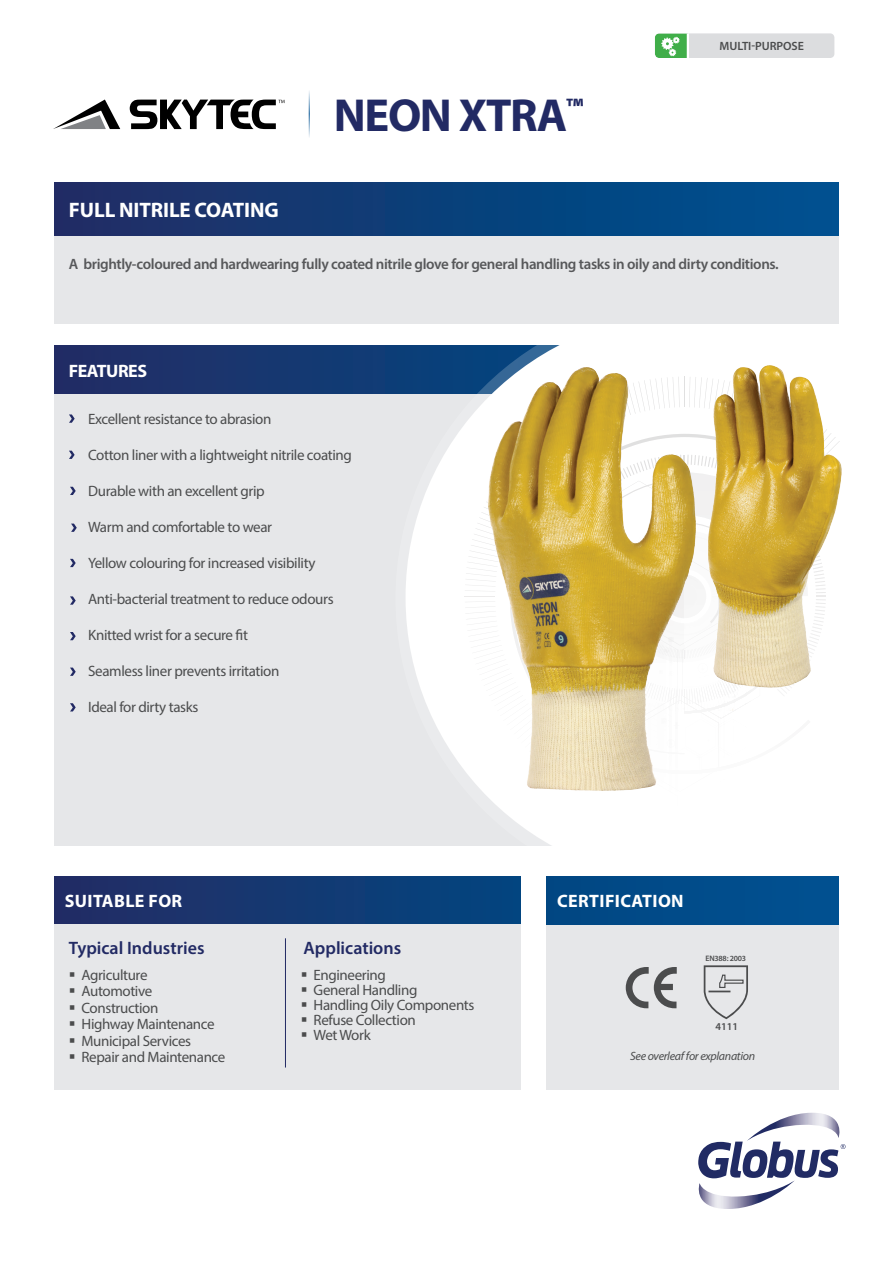
<style>
.page{position:relative;width:893px;height:1263px;background:#fff}
.page>*{position:absolute;margin:0;border:0;box-sizing:border-box;transform-origin:0 0}
.t1{font:700 46.5px "Myriad Pro";letter-spacing:-.03em;color:#222a64}
.Body_Copy{font:700 21px "Myriad Pro";letter-spacing:-.005em;color:#fff}
.Body_Copy-2{font:600 18px "Myriad Pro";color:#222a64}
.Body_Copy-3{font:700 18px "Myriad Pro";letter-spacing:.02em;color:#fff}
.Body_Copy-4{font:700 18px "Myriad Pro";letter-spacing:-.025em;color:#fff}
.Body_Copy-5{font:15px "Myriad Pro";letter-spacing:-.025em;color:#4b4c4d}
.t2{font:600 15px "Myriad Pro";letter-spacing:-.025em;color:#57585a}
.Body_Copy-6{font:italic 12px "Myriad Pro";letter-spacing:-.025em;color:#4b4c4d}
.t3{font:600 12px "Myriad Pro";letter-spacing:-.005em;color:#4b4c4d}
.t4{font:600 10.5px "Myriad Pro";color:#4b4c4d}
.t5{font:600 7.95px "Myriad Pro";letter-spacing:-.025em;color:#4b4c4d}
</style>
<div class="page">
<div style="left:54px;top:393px;width:473px;height:333px;background:#e6e7e9"></div>
<div style="left:54px;top:721px;width:580px;height:124px;background:#e6e7e9"></div>
<div style="left:54px;top:346px;width:586px;height:48px;background:#1b356e"></div>
<div style="left:546px;top:924px;width:293px;height:166px;background:#e6e7e9"></div>
<div style="left:54px;top:924px;width:467px;height:166px;background:#e6e7e9"></div>
<svg style="left:395px;top:323px;width:447px;height:523px;fill:#fff"></svg>
<hr style="left:285px;top:938px;width:1px;height:129px;background:#222a64">
<div style="left:54px;top:876px;width:467px;height:48px;background:linear-gradient(to right,#242c64,#034580)"></div>
<div style="left:635px;top:669px;width:9px;height:177px;background:#fff"></div>
<div style="left:618px;top:593px;width:18px;height:253px;background:#fff"></div>
<hr style="left:675px;top:687px;width:3px;height:159px;background:#231f20">
<hr style="left:669px;top:637px;width:3px;height:209px;background:#231f20">
<div style="left:658px;top:649px;width:8px;height:197px;background:#fff"></div>
<div style="left:646px;top:642px;width:18px;height:204px;background:#fff"></div>
<svg style="left:465px;top:377px;width:375px;height:449px"></svg>
<hr style="left:734px;top:588px;width:1px;height:128px;background:#231f20;border-radius:50%">
<hr style="left:733px;top:593px;width:1px;height:159px;background:#231f20;border-radius:50%">
<svg style="left:569px;top:548px;width:114px;height:114px;background:#cca83b"></svg>
<svg style="left:634px;top:703px;width:114px;height:114px"></svg>
<svg style="left:698px;top:1113px;width:148px;height:96px"></svg>
<div style="left:546px;top:876px;width:293px;height:49px;background:#014c8a"></div>
<div style="left:54px;top:183px;width:785px;height:53px;background:linear-gradient(to right,#202c64,#005291)"></div>
<div style="left:54px;top:236px;width:785px;height:87px;background:#e6e7e9"></div>
<svg style="left:69px;top:451px;width:6px;height:8px"></svg>
<svg style="left:69px;top:414px;width:6px;height:9px"></svg>
<svg style="left:704px;top:965px;width:44px;height:54px"></svg>
<svg style="left:626px;top:967px;width:51px;height:41px"></svg>
<svg style="left:70px;top:487px;width:6px;height:8px"></svg>
<svg style="left:71px;top:524px;width:6px;height:8px"></svg>
<svg style="left:70px;top:559px;width:6px;height:8px"></svg>
<svg style="left:70px;top:596px;width:6px;height:9px"></svg>
<svg style="left:70px;top:632px;width:6px;height:8px"></svg>
<svg style="left:70px;top:668px;width:6px;height:8px"></svg>
<svg style="left:70px;top:703px;width:6px;height:8px"></svg>
<svg style="left:53px;top:100px;width:67px;height:29px"></svg>
<svg style="left:130px;top:100px;width:155px;height:29px"></svg>
<hr style="left:309px;top:88px;width:1px;height:50px;background:#005292">
<div style="left:653px;top:32px;width:183px;height:27px;background:#dcdddf;border-radius:6px"></div>
<div style="left:652px;top:30px;width:185px;height:31px;border:3px solid #fff;border-radius:6px"></div>
<svg style="left:655px;top:33px;width:35px;height:25px"></svg>
<img style="left:550px;top:367px;width:37px;height:25px">
<img style="left:753px;top:365px;width:15px;height:30px">
<p class="Body_Copy" style="left:69px;top:196px;width:211px">FULL NITRILE COATING</p>
<p class="t1" style="left:334px;top:85px;width:251px">NEON XTRA<sup>™</sup></p>
<p class="t3" style="left:719px;top:39px;width:86px">MULTI-PURPOSE</p>
<p class="t2" style="left:69px;top:254px;width:712px">A brightly-coloured and hardwearing fully coated nitrile glove for general handling tasks in oily and dirty conditions.</p>
<p class="Body_Copy-4" style="left:69px;top:360px;width:80px">FEATURES</p>
<p class="Body_Copy-5" style="left:88px;top:409px;width:185px">Excellent resistance to abrasion</p>
<p class="Body_Copy-5" style="left:88px;top:445px;width:265px">Cotton liner with a lightweight nitrile coating</p>
<p class="Body_Copy-5" style="left:88px;top:481px;width:178px">Durable with an excellent grip</p>
<p class="Body_Copy-5" style="left:88px;top:517px;width:186px">Warm and comfortable to wear</p>
<p class="Body_Copy-5" style="left:88px;top:553px;width:229px">Yellow colouring for increased visibility</p>
<p class="Body_Copy-5" style="left:88px;top:589px;width:247px">Anti-bacterial treatment to reduce odours</p>
<p class="Body_Copy-5" style="left:88px;top:625px;width:161px">Knitted wrist for a secure fit</p>
<p class="Body_Copy-5" style="left:88px;top:661px;width:193px">Seamless liner prevents irritation</p>
<p class="Body_Copy-5" style="left:88px;top:697px;width:112px">Ideal for dirty tasks</p>
<p class="Body_Copy-3" style="left:65px;top:889px;width:119px">SUITABLE FOR</p>
<p class="Body_Copy-3" style="left:557px;top:889px;width:128px">CERTIFICATION</p>
<p class="Body_Copy-2" style="left:69px;top:936px;width:137px">Typical Industries</p>
<p class="Body_Copy-5" style="left:81px;top:965px;width:68px">Agriculture</p>
<p class="Body_Copy-5" style="left:81px;top:982px;width:72px">Automotive</p>
<p class="Body_Copy-5" style="left:81px;top:998px;width:78px">Construction</p>
<p class="Body_Copy-5" style="left:81px;top:1015px;width:135px">Highway Maintenance</p>
<p class="Body_Copy-5" style="left:81px;top:1031px;width:111px">Municipal Services</p>
<p class="Body_Copy-5" style="left:81px;top:1048px;width:145px">Repair and Maintenance</p>
<p class="Body_Copy-2" style="left:304px;top:936px;width:99px">Applications</p>
<p class="Body_Copy-5" style="left:314px;top:965px;width:74px">Engineering</p>
<p class="Body_Copy-5" style="left:314px;top:980px;width:105px">General Handling</p>
<p class="Body_Copy-5" style="left:314px;top:995px;width:162px">Handling Oily Components</p>
<p class="Body_Copy-5" style="left:314px;top:1010px;width:104px">Refuse Collection</p>
<p class="Body_Copy-5" style="left:314px;top:1025px;width:59px">Wet Work</p>
<p class="t5" style="left:705px;top:954px;width:42px">EN388: 2003</p>
<p class="t4" style="left:715px;top:1020px;width:24px">4111</p>
<p class="Body_Copy-6" style="left:630px;top:1048px;width:127px">See overleaf for explanation</p>
</div>
